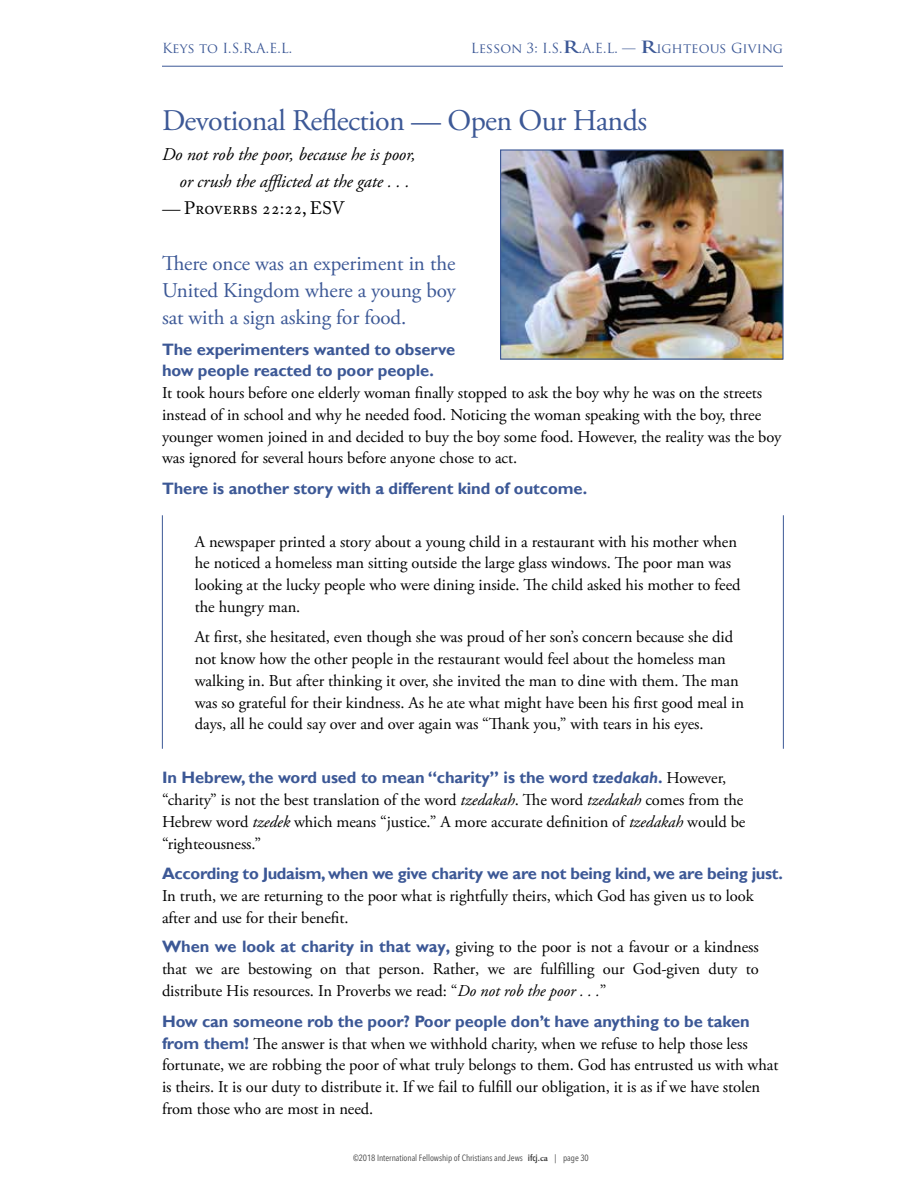
<style>
.page{position:relative;width:918px;height:1188px;background:#fff}
.page>*{position:absolute;margin:0;border:0;box-sizing:border-box;transform-origin:0 0}
.t1{font:30px "Adobe Garamond Pro";letter-spacing:-.02em;color:#3c5896}
.t2{font:21px/27px "Adobe Garamond Pro";letter-spacing:-.005em;color:#3c5896;text-align:justify}
.t3{font:italic 18px/27px "Adobe Garamond Pro";letter-spacing:-.005em;color:#000}
.t4{font:18px "Adobe Caslon Pro";letter-spacing:-.005em;color:#000}
.t5{font:16.5px/21.8px "Adobe Garamond Pro";letter-spacing:-.005em;color:#000}
.t6{font:700 16.5px/21.8px "Gill Sans";letter-spacing:-.005em;color:#3c5896}
.t7{font:13.5px "Trajan Pro";color:#3c5896}
.t8{font:condensed 9px "Avenir Next LT Pro";letter-spacing:-.005em;color:#404040}
.s1{font-weight:700;font-size:16.5px}
.s2{font-family:"Adobe Garamond Pro";font-style:italic}
.s3{font-style:italic}
.s4{font-family:"Adobe Garamond Pro";font-weight:400;color:#000}
.s5{font-family:"Gill Sans";font-weight:700;color:#3c5896}
.s6{font-family:"Minion Pro"}
.s7{font-weight:600}
.s8{font-family:"Minion Pro";font-weight:700;font-stretch:normal}
</style>
<div class="page">
<hr style="left:162px;top:515px;width:1px;height:234px;background:#3c5896">
<hr style="left:783px;top:515px;width:1px;height:234px;background:#3c5896">
<hr style="left:162px;top:66px;width:621px;height:1px;background:#3c5896">
<img style="left:502px;top:151px;width:280px;height:207px">
<div style="left:500px;top:149px;width:284px;height:211px;border:1px solid #3c5896"></div>
<p class="t7" style="left:162px;top:39px;width:132px">Keys to I.S.R.A.E.L.</p>
<p class="t7" style="left:471px;top:39px;width:314px">Lesson 3: I.S.<span class="s1">R</span>.A.E.L. — <span class="s1">R</span>ighteous Giving</p>
<h1 class="t1" style="left:162px;top:102px;width:487px">Devotional Reflection — Open Our Hands</h1>
<p class="t3" style="left:180px;top:141px;width:237px;text-indent:-18px">Do not rob the poor, because he is poor, or crush the afflicted at the gate . . .</p>
<p class="t4" style="left:162px;top:197px;width:184px"><span class="s2">—</span> Proverbs 22:22, ESV</p>
<p class="t2" style="left:162px;top:251px;width:295px">There once was an experiment in the United Kingdom where a young boy sat with a sign asking for food.</p>
<p class="t6" style="left:162px;top:339px;width:295px">The experimenters wanted to observe how people reacted to poor people.</p>
<p class="t5" style="left:162px;top:383px;width:621px">It took hours before one elderly woman finally stopped to ask the boy why he was on the streets instead of in school and why he needed food. Noticing the woman speaking with the boy, three younger women joined in and decided to buy the boy some food. However, the reality was the boy was ignored for several hours before anyone chose to act.</p>
<p class="t6" style="left:162px;top:478px;width:427px">There is another story with a different kind of outcome.</p>
<p class="t5" style="left:195px;top:531px;width:547px">A newspaper printed a story about a young child in a restaurant with his mother when he noticed a homeless man sitting outside the large glass windows. The poor man was looking at the lucky people who were dining inside. The child asked his mother to feed the hungry man.</p>
<p class="t5" style="left:195px;top:627px;width:551px">At first, she hesitated, even though she was proud of her son’s concern because she did not know how the other people in the restaurant would feel about the homeless man walking in. But after thinking it over, she invited the man to dine with them. The man was so grateful for their kindness. As he ate what might have been his first good meal in days, all he could say over and over again was “Thank you,” with tears in his eyes.</p>
<p class="t6" style="left:162px;top:767px;width:566px">In Hebrew, the word used to mean “charity” is the word <span class="s3">tzedakah</span>. <span class="s4">However,</span></p>
<p class="t5" style="left:162px;top:790px;width:585px">“charity” is not the best translation of the word <span class="s3">tzedakah</span>. The word <span class="s3">tzedakah</span> comes from the<br>Hebrew word <span class="s3">tzedek</span> which means “justice.” A more accurate definition of <span class="s3">tzedakah</span> would be “righteousness.”</p>
<p class="t6" style="left:162px;top:863px;width:622px">According to Judaism, when we give charity we are not being kind, we are being just.</p>
<p class="t5" style="left:162px;top:885px;width:593px">In truth, we are returning to the poor what is rightfully theirs, which God has given us to look after and use for their benefit.</p>
<p class="t5" style="left:162px;top:937px;width:598px;text-align:justify"><span class="s5">When we look at charity in that way,</span> giving to the poor is not a favo<span class="s6">u</span>r or a kindness that we are bestowing on that person. Rather, we are fulfilling our God-given duty to distribute His resources. In Proverbs we read: “<span class="s3">Do not rob the poor . . .</span>”</p>
<p class="t6" style="left:162px;top:1011px;width:589px">How can someone rob the poor? Poor people don’t have anything to be taken</p>
<p class="t5" style="left:162px;top:1033px;width:618px"><span class="s5">from them!</span> The answer is that when we withhold charity, when we refuse to help those less fortunate, we are robbing the poor of what truly belongs to them. God has entrusted us with what is theirs. It is our duty to distribute it. If we fail to fulfill our obligation, it is as if we have stolen from those who are most in need.</p>
<p class="t8" style="left:353px;top:1153px;width:237px">©2018 International Fellowship of Christians and Jews <span class="s7">ifcj.</span><span class="s8">ca</span> | page 30</p>
</div>
